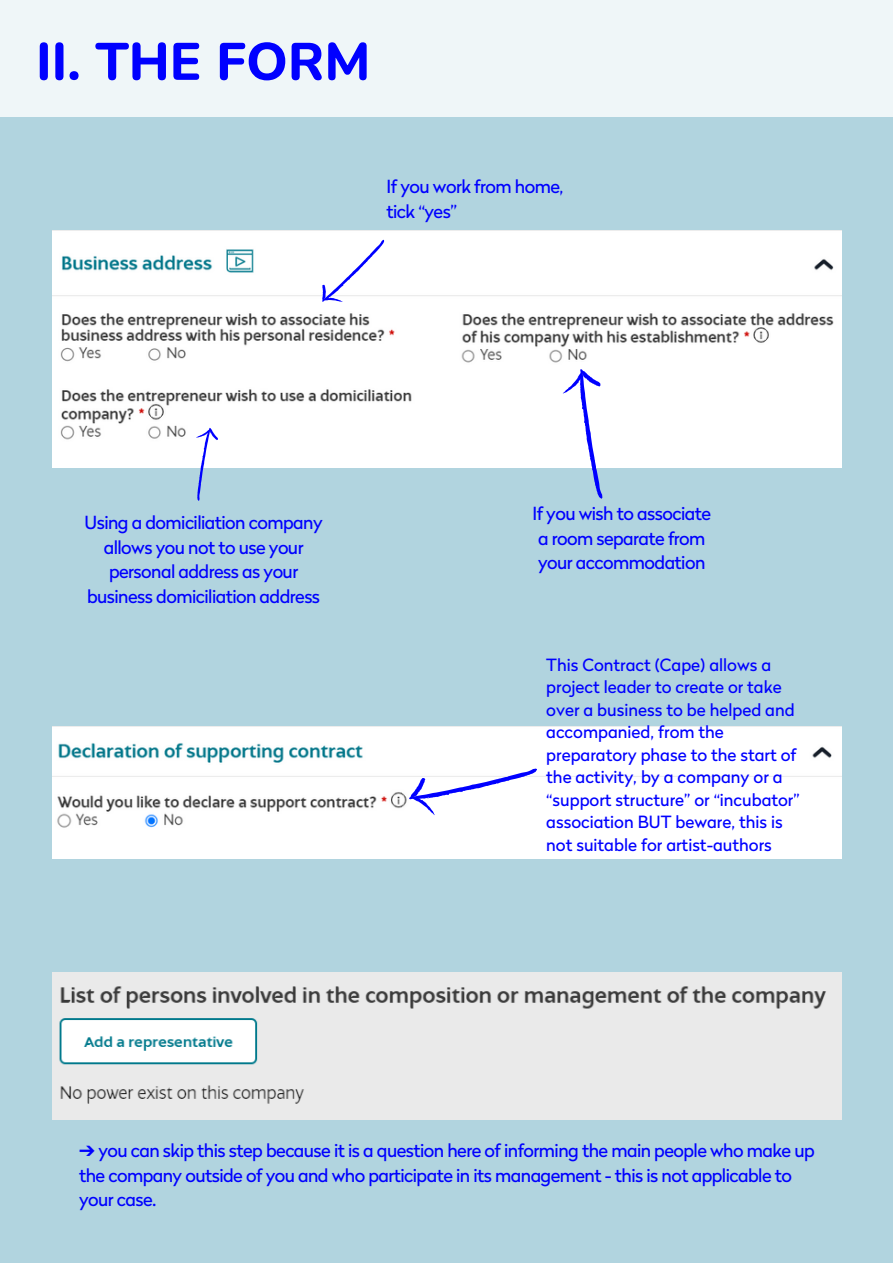
<style>
.page{position:relative;width:893px;height:1264px;background:#fff}
.page>*{position:absolute;margin:0;border:0;box-sizing:border-box;transform-origin:0 0}
.t1{font:800 52.5px "Nunito";color:#00f}
.t2{font:18px/24.8px "Radikal";letter-spacing:-.03em;color:#00f;text-align:center}
.t3{font:16.8px/22.5px "Radikal";color:#00f}
.s1{font-family:"Free Serif"}
</style>
<div class="page">
<div style="left:0;top:0;width:892px;height:1263px;background:#b1d4df"></div>
<div style="left:0;top:0;width:892px;height:117px;background:#eff6f8"></div>
<img style="left:52px;top:230px;width:789px;height:238px">
<svg style="left:559px;top:366px;width:47px;height:133px"></svg>
<svg style="left:188px;top:427px;width:31px;height:74px"></svg>
<svg style="left:314px;top:238px;width:79px;height:73px;background:#f1f1fe"></svg>
<img style="left:52px;top:726px;width:789px;height:132px">
<svg style="left:405px;top:764px;width:137px;height:56px;background:#e8e8fe"></svg>
<img style="left:52px;top:972px;width:789px;height:147px">
<p class="t1" style="left:36px;top:27px;width:336px">II. THE FORM</p>
<p class="t2" style="left:386px;top:174px;width:178px">If you work from home,</p>
<p class="t2" style="left:386px;top:199px;width:72px">tick “yes”</p>
<p class="t2" style="left:85px;top:510px;width:239px">Using a domiciliation company allows you not to use your personal address as your business domiciliation address</p>
<p class="t2" style="left:532px;top:501px;width:180px">If you wish to associate a room separate from your accommodation</p>
<p class="t3" style="left:546px;top:653px;width:255px">This Contract (Cape) allows a project leader to create or take over a business to be helped and accompanied, from the preparatory phase to the start of the activity, by a company or a “support structure” or “incubator” association BUT beware, this is not suitable for artist-authors</p>
<p class="t2" style="left:79px;top:1137px;width:737px;text-align:left"><span class="s1">➔</span> you can skip this step because it is a question here of informing the main people who make up the company outside of you and who participate in its management - this is not applicable to your case.</p>
</div>
